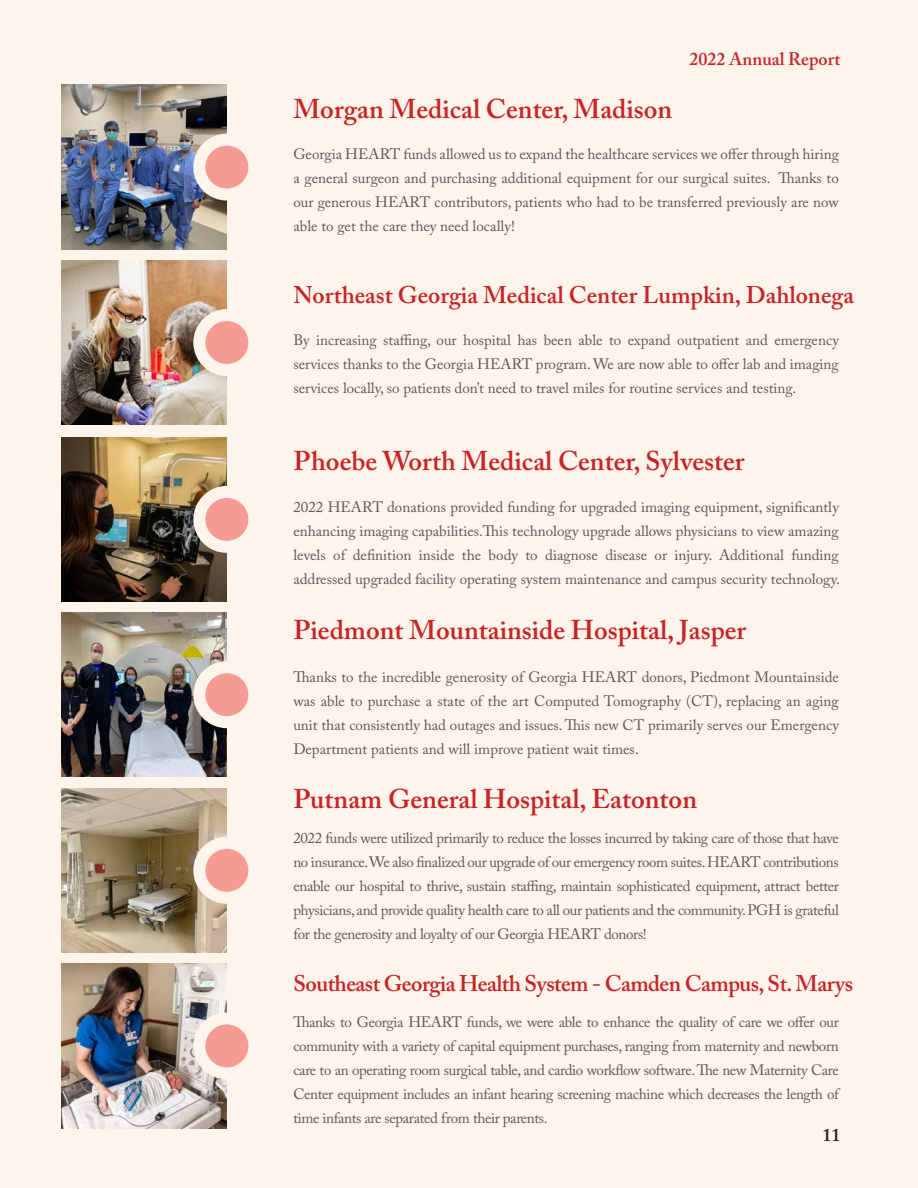
<style>
.page{position:relative;width:918px;height:1188px;background:#fdf4ec}
.page>*{position:absolute;margin:0;border:0;box-sizing:border-box;transform-origin:0 0}
.t1{font:600 27px "Adobe Caslon Pro";color:#c82426}
.t2{font:600 24px "Adobe Caslon Pro";color:#c82426}
.t3{font:600 22.5px "Adobe Caslon Pro";letter-spacing:-.025em;color:#c82426}
.t4{font:600 18px "Adobe Caslon Pro";color:#c82426}
.Body{font:600 18px "Adobe Caslon Pro";color:#231f20}
.t5{font:15px/24px "Adobe Caslon Pro";color:#57585a;text-align:justify}
</style>
<div class="page">
<img style="left:62px;top:964px;width:164px;height:164px">
<svg style="left:199px;top:1018px;width:55px;height:55px;background:#f7a8a1"></svg>
<div style="left:193px;top:1012px;width:67px;height:67px;border:12px solid #fdf4ec;border-radius:50%"></div>
<img style="left:62px;top:85px;width:164px;height:164px">
<svg style="left:199px;top:140px;width:55px;height:55px;background:#f7a8a1"></svg>
<div style="left:193px;top:134px;width:67px;height:67px;border:12px solid #fdf4ec;border-radius:50%"></div>
<img style="left:62px;top:260px;width:164px;height:165px">
<svg style="left:199px;top:315px;width:55px;height:55px;background:#f7a8a1"></svg>
<div style="left:193px;top:309px;width:67px;height:67px;border:12px solid #fdf4ec;border-radius:50%"></div>
<img style="left:62px;top:612px;width:164px;height:165px">
<svg style="left:199px;top:667px;width:55px;height:55px;background:#f7a8a1"></svg>
<div style="left:193px;top:661px;width:67px;height:67px;border:12px solid #fdf4ec;border-radius:50%"></div>
<img style="left:62px;top:437px;width:164px;height:165px">
<svg style="left:199px;top:492px;width:55px;height:55px;background:#f7a8a1"></svg>
<div style="left:193px;top:486px;width:67px;height:67px;border:12px solid #fdf4ec;border-radius:50%"></div>
<img style="left:62px;top:788px;width:164px;height:165px">
<svg style="left:199px;top:843px;width:55px;height:55px;background:#f7a8a1"></svg>
<div style="left:193px;top:837px;width:67px;height:67px;border:12px solid #fdf4ec;border-radius:50%"></div>
<p class="t1" style="left:293px;top:93px;width:381px">Morgan Medical Center, Madison</p>
<p class="t4" style="left:689px;top:48px;width:152px">2022 Annual Report</p>
<p class="t5" style="left:293px;top:141px;width:547px">Georgia HEART funds allowed us to expand the healthcare services we offer through hiring a general surgeon and purchasing additional equipment for our surgical suites. Thanks to our generous HEART contributors, patients who had to be transferred previously are now able to get the care they need locally!</p>
<p class="t2" style="left:293px;top:281px;width:562px">Northeast Georgia Medical Center Lumpkin, Dahlonega</p>
<p class="t5" style="left:293px;top:327px;width:547px">By increasing staffing, our hospital has been able to expand outpatient and emergency services thanks to the Georgia HEART program. We are now able to offer lab and imaging services locally, so patients don’t need to travel miles for routine services and testing.</p>
<p class="t1" style="left:293px;top:445px;width:453px">Phoebe Worth Medical Center, Sylvester</p>
<p class="t5" style="left:293px;top:495px;width:548px">2022 HEART donations provided funding for upgraded imaging equipment, significantly enhancing imaging capabilities.This technology upgrade allows physicians to view amazing levels of definition inside the body to diagnose disease or injury. Additional funding addressed upgraded facility operating system maintenance and campus security technology.</p>
<p class="t1" style="left:293px;top:614px;width:454px">Piedmont Mountainside Hospital, Jasper</p>
<p class="t5" style="left:293px;top:665px;width:547px">Thanks to the incredible generosity of Georgia HEART donors, Piedmont Mountainside was able to purchase a state of the art Computed Tomography (CT), replacing an aging unit that consistently had outages and issues. This new CT primarily serves our Emergency Department patients and will improve patient wait times.</p>
<p class="t1" style="left:293px;top:782px;width:405px">Putnam General Hospital, Eatonton</p>
<p class="t5" style="left:293px;top:826px;width:547px">2022 funds were utilized primarily to reduce the losses incurred by taking care of those that have no insurance. We also finalized our upgrade of our emergency room suites. HEART contributions enable our hospital to thrive, sustain staffing, maintain sophisticated equipment, attract better physicians, and provide quality health care to all our patients and the community. PGH is grateful for the generosity and loyalty of our Georgia HEART donors!</p>
<p class="t3" style="left:293px;top:970px;width:561px">Southeast Georgia Health System - Camden Campus, St. Marys</p>
<p class="t5" style="left:293px;top:1010px;width:547px">Thanks to Georgia HEART funds, we were able to enhance the quality of care we offer our community with a variety of capital equipment purchases, ranging from maternity and newborn care to an operating room surgical table, and cardio workflow software. The new Maternity Care Center equipment includes an infant hearing screening machine which decreases the length of time infants are separated from their parents.</p>
<p class="Body" style="left:822px;top:1124px;width:19px">11</p>
</div>
